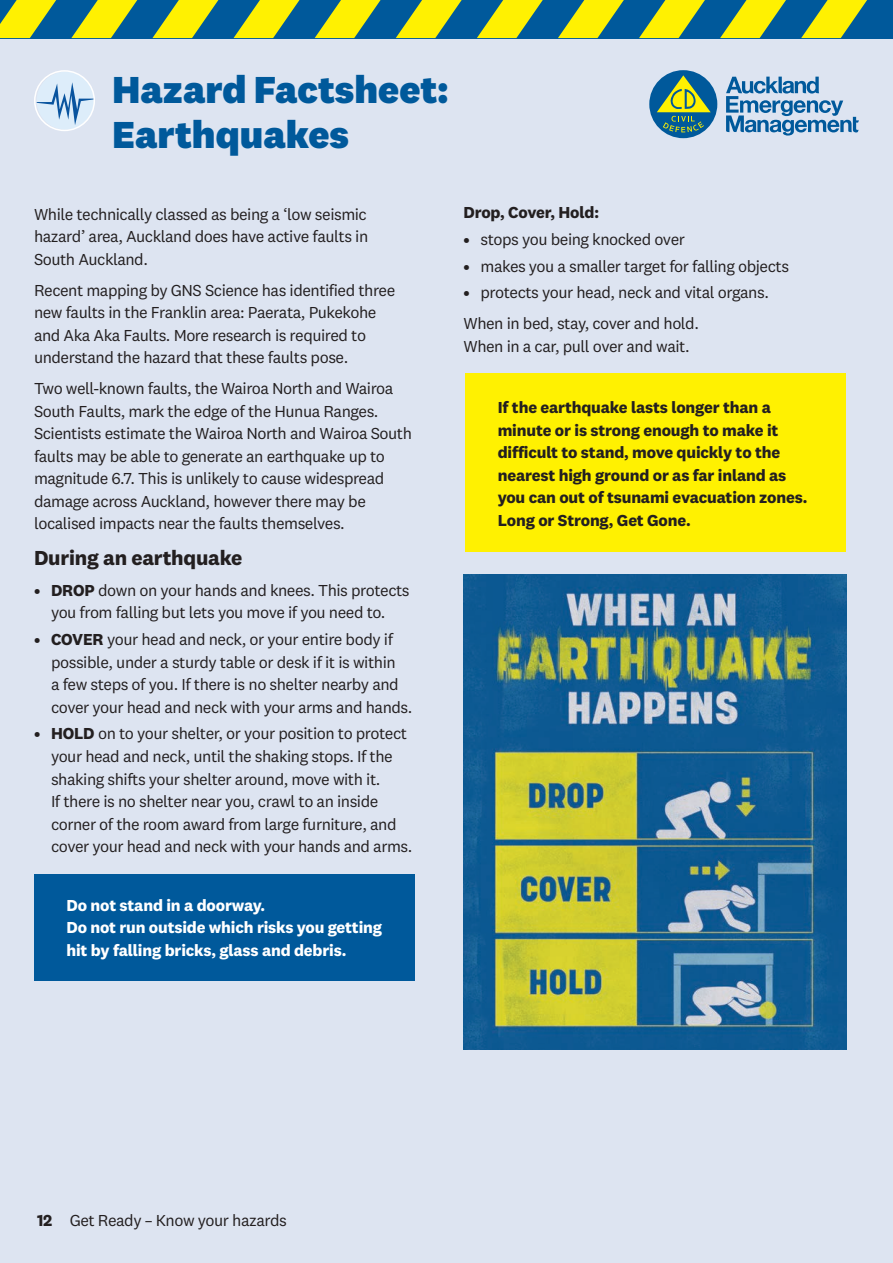
<style>
.page{position:relative;width:893px;height:1263px;background:#dde4f1}
.page>*{position:absolute;margin:0;border:0;box-sizing:border-box;transform-origin:0 0}
.t1{font:800 39px/45px "National 2";color:#00599b}
.t2{font:700 21px "National 2";letter-spacing:-.01em;color:#231f20}
.t3{font:16.5px/22.5px "National 2";letter-spacing:-.03em;color:#231f20}
.t4{font:700 16.5px/22.5px "National 2";letter-spacing:-.01em;color:#231f20}
.t5{font:700 16.5px/22.5px "National 2";letter-spacing:-.01em;color:#fff}
.s1{font-weight:500}
.s2{font-weight:700}
</style>
<div class="page">
<svg style="left:726px;top:77px;width:133px;height:59px"></svg>
<div style="left:649px;top:70px;width:68px;height:68px;background:#00599b;border-radius:50%"></div>
<svg style="left:657px;top:75px;width:54px;height:57px"></svg>
<svg style="left:37px;top:73px;width:57px;height:57px"></svg>
<div style="left:34px;top:70px;width:61px;height:61px;border:2px solid #fff;border-radius:50%"></div>
<div style="left:34px;top:874px;width:381px;height:106px;background:#00599b"></div>
<div style="left:465px;top:373px;width:381px;height:179px;background:#fff101"></div>
<img style="left:463px;top:575px;width:383px;height:475px">
<div style="left:0;top:0;width:893px;height:38px;background:#00599b"></div>
<svg style="left:152px;top:0;width:66px;height:38px"></svg>
<svg style="left:71px;top:0;width:66px;height:38px"></svg>
<svg style="left:0;top:0;width:56px;height:38px"></svg>
<svg style="left:234px;top:0;width:65px;height:38px"></svg>
<svg style="left:315px;top:0;width:66px;height:38px"></svg>
<svg style="left:477px;top:0;width:66px;height:38px"></svg>
<svg style="left:558px;top:0;width:66px;height:38px"></svg>
<svg style="left:639px;top:0;width:66px;height:38px"></svg>
<svg style="left:720px;top:0;width:66px;height:38px"></svg>
<svg style="left:801px;top:0;width:66px;height:38px"></svg>
<svg style="left:396px;top:0;width:66px;height:38px"></svg>
<h1 class="t1" style="left:112px;top:67px;width:338px">Hazard Factsheet:<br>Earthquakes</h1>
<p class="t3" style="left:34px;top:203px;width:336px;text-align:justify">While technically classed as being a ‘low seismic hazard’ area, Auckland does have active faults in South Auckland.</p>
<p class="t3" style="left:34px;top:279px;width:363px">Recent mapping by GNS Science has identified three new faults in the Franklin area: Paerata, Pukekohe and Aka Aka Faults. More research is required to understand the hazard that these faults pose.</p>
<p class="t3" style="left:34px;top:377px;width:379px">Two well-known faults, the Wairoa North and Wairoa South Faults, mark the edge of the Hunua Ranges.<br>Scientists estimate the Wairoa North and Wairoa South faults may be able to generate an earthquake up to magnitude 6.7. This is unlikely to cause widespread damage across Auckland, however there may be localised impacts near the faults themselves.</p>
<p class="t2" style="left:34px;top:545px;width:210px">During an earthquake</p>
<p class="t3" style="left:34px;top:579px;width:377px;text-align:center"><span class="s1">•</span> <span class="s2">DROP</span> down on your hands and knees. This protects you from falling but lets you move if you need to.</p>
<p class="t3" style="left:51px;top:628px;width:363px;text-indent:-17px"><span class="s1">•</span> <span class="s2">COVER</span> your head and neck, or your entire body if possible, under a sturdy table or desk if it is within<br>a few steps of you. If there is no shelter nearby and cover your head and neck with your arms and hands.</p>
<p class="t3" style="left:51px;top:722px;width:363px;text-indent:-17px"><span class="s1">•</span> <span class="s2">HOLD</span> on to your shelter, or your position to protect your head and neck, until the shaking stops. If the shaking shifts your shelter around, move with it.<br>If there is no shelter near you, crawl to an inside corner of the room award from large furniture, and cover your head and neck with your hands and arms.</p>
<p class="t5" style="left:66px;top:893px;width:317px">Do not stand in a doorway.<br>Do not run outside which risks you getting hit by falling bricks, glass and debris.</p>
<p class="t4" style="left:463px;top:201px;width:137px">Drop, Cover, Hold:</p>
<p class="t3" style="left:463px;top:228px;width:223px"><span class="s1">•</span> stops you being knocked over</p>
<p class="t3" style="left:463px;top:255px;width:327px"><span class="s1">•</span> makes you a smaller target for falling objects</p>
<p class="t3" style="left:463px;top:277px;width:307px;line-height:31px"><span class="s1">•</span> protects your head, neck and vital organs.<br>When in bed, stay, cover and hold.</p>
<p class="t3" style="left:463px;top:335px;width:228px">When in a car, pull over and wait.</p>
<p class="t4" style="left:498px;top:396px;width:311px">If the earthquake lasts longer than a minute or is strong enough to make it difficult to stand, move quickly to the nearest high ground or as far inland as you can out of tsunami evacuation zones.<br>Long or Strong, Get Gone.</p>
<p class="t3" style="left:37px;top:1209px;width:251px"><span class="s2">12</span> Get Ready – Know your hazards</p>
</div>
